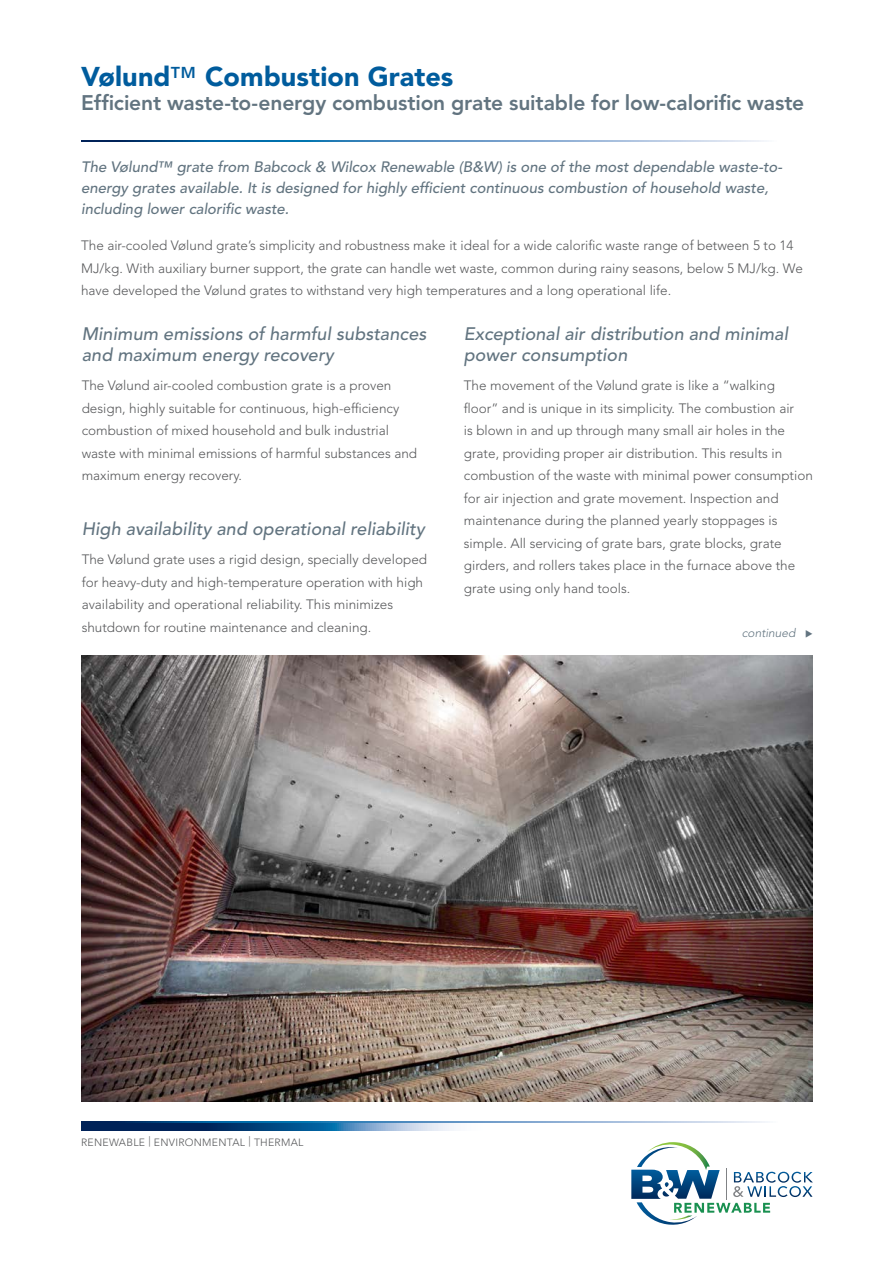
<style>
.page{position:relative;width:894px;height:1264px;background:#fff}
.page>*{position:absolute;margin:0;border:0;box-sizing:border-box;transform-origin:0 0}
.t1{font:900 27px "Avenir LT Std";letter-spacing:.005em;color:#005c9d}
.t2{font:800 21px "Avenir LT Std";letter-spacing:-.01em;color:#627480}
.t3{font:italic 500 18px/21px "Avenir LT Std";letter-spacing:.005em;color:#627480}
.t4{font:italic 500 15px/21px "Avenir LT Std";color:#627480}
.t5{font:300 13.5px/22.5px "Avenir LT Std";color:#58595b}
.t6{font:italic 300 12px "Avenir LT Std";color:#627480}
.t7{font:300 10.5px "Avenir LT Std";letter-spacing:.025em;color:#58595b}
.s1{font-weight:500}
</style>
<div class="page">
<svg style="left:81px;top:1123px;width:373px;height:7px;background:#346190"></svg>
<svg style="left:81px;top:1121px;width:687px;height:2px"></svg>
<svg style="left:81px;top:141px;width:686px;height:1px"></svg>
<svg style="left:631px;top:1142px;width:181px;height:83px"></svg>
<img style="left:82px;top:656px;width:730px;height:446px">
<h1 class="t1" style="left:81px;top:61px;width:373px">Vølund<span class="s1">™</span> Combustion Grates</h1>
<h2 class="t2" style="left:81px;top:91px;width:724px">Efficient waste-to-energy combustion grate suitable for low-calorific waste</h2>
<p class="t4" style="left:81px;top:157px;width:702px">The Vølund™ grate from Babcock &amp; Wilcox Renewable (B&amp;W) is one of the most dependable waste-to&shy;energy grates available. It is designed for highly efficient continuous combustion of household waste, including lower calorific waste.</p>
<p class="t5" style="left:81px;top:234px;width:723px">The air-cooled Vølund grate’s simplicity and robustness make it ideal for a wide calorific waste range of between 5 to 14<br>MJ/kg. With auxiliary burner support, the grate can handle wet waste, common during rainy seasons, below 5 MJ/kg. We have developed the Vølund grates to withstand very high temperatures and a long operational life.</p>
<h3 class="t3" style="left:82px;top:323px;width:346px">Minimum emissions of harmful substances and maximum energy recovery</h3>
<p class="t5" style="left:82px;top:374px;width:337px">The Vølund air-cooled combustion grate is a proven design, highly suitable for continuous, high-efficiency combustion of mixed household and bulk industrial waste with minimal emissions of harmful substances and maximum energy recovery.</p>
<h3 class="t3" style="left:82px;top:518px;width:344px">High availability and operational reliability</h3>
<p class="t5" style="left:82px;top:548px;width:347px">The Vølund grate uses a rigid design, specially developed for heavy-duty and high-temperature operation with high availability and operational reliability. This minimizes shutdown for routine maintenance and cleaning.</p>
<h3 class="t3" style="left:463px;top:323px;width:325px">Exceptional air distribution and minimal power consumption</h3>
<p class="t5" style="left:463px;top:374px;width:350px">The movement of the Vølund grate is like a “walking floor” and is unique in its simplicity. The combustion air<br>is blown in and up through many small air holes in the grate, providing proper air distribution. This results in combustion of the waste with minimal power consumption for air injection and grate movement. Inspection and maintenance during the planned yearly stoppages is simple. All servicing of grate bars, grate blocks, grate girders, and rollers takes place in the furnace above the grate using only hand tools.</p>
<p class="t6" style="left:741px;top:625px;width:73px">continued ◆</p>
<p class="t7" style="left:81px;top:1136px;width:224px">RENEWABLE | ENVIRONMENTAL | THERMAL</p>
</div>
